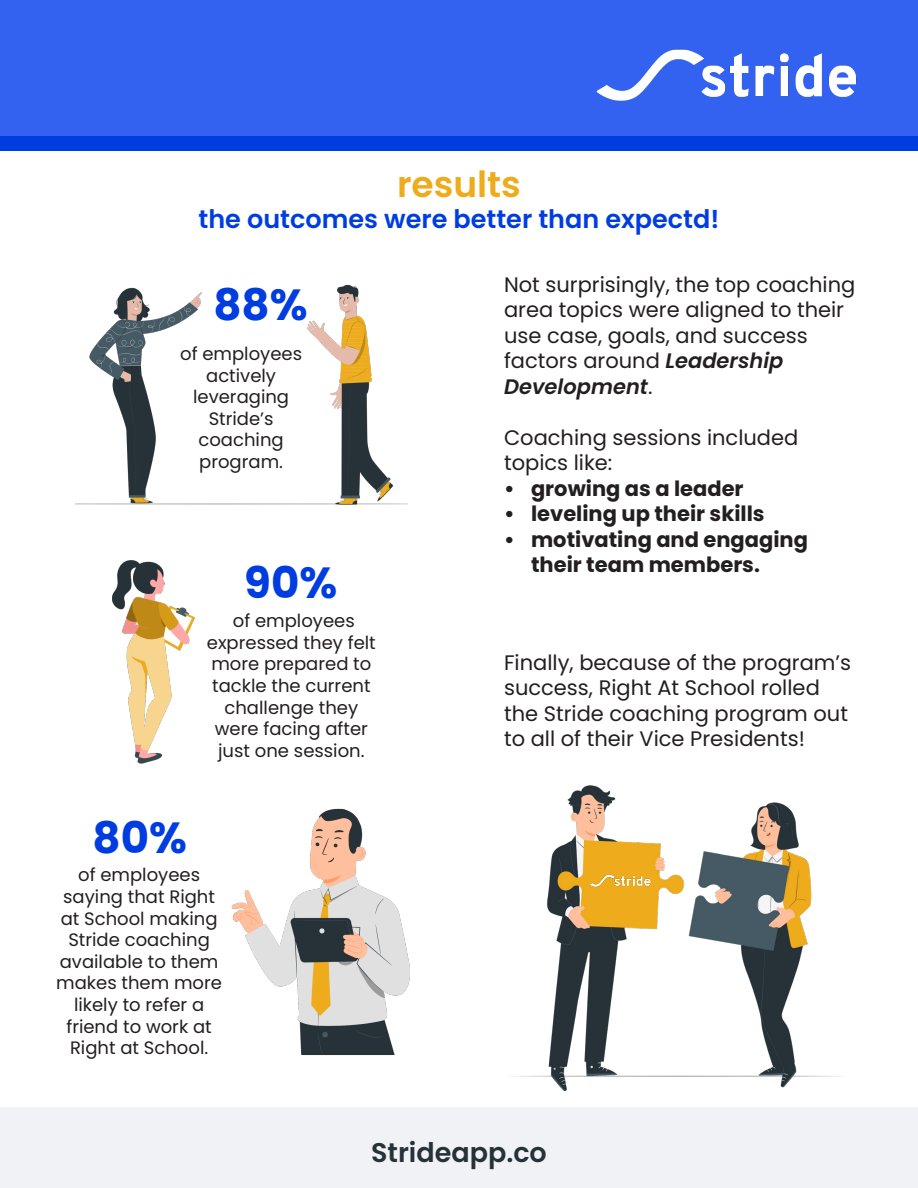
<style>
.page{position:relative;width:918px;height:1188px;background:#fff}
.page>*{position:absolute;margin:0;border:0;box-sizing:border-box;transform-origin:0 0}
.t1{font:700 43.5px "Poppins";color:#003de1}
.t2{font:600 36px "Poppins";color:#eeab1c}
.t3{font:600 27px "Poppins";color:#263238}
.t4{font:600 25.5px "Poppins";color:#003de1}
.t5{font:21px/25.5px "Poppins";color:#231f20}
.t6{font:700 21px/25.5px "Poppins";color:#231f20}
.t7{font:italic 600 21px "Poppins";color:#231f20}
.t8{font:18px/21.6px "Poppins";color:#231f20;text-align:center}
.s1{font-weight:600;font-style:italic}
.s2{font-weight:400;font-style:normal}
</style>
<div class="page">
<div style="left:0;top:0;width:918px;height:144px;background:#3362f1"></div>
<div style="left:0;top:136px;width:918px;height:15px;background:#003de1"></div>
<img style="left:596px;top:49px;width:261px;height:52px">
<div style="left:0;top:1107px;width:918px;height:81px;background:#f1f2f6"></div>
<img style="left:75px;top:285px;width:333px;height:220px">
<img style="left:112px;top:560px;width:83px;height:204px">
<img style="left:231px;top:808px;width:179px;height:248px">
<img style="left:513px;top:785px;width:328px;height:306px">
<img style="left:589px;top:873px;width:62px;height:16px">
<p class="t2" style="left:397px;top:164px;width:125px">results</p>
<p class="t4" style="left:199px;top:204px;width:522px">the outcomes were better than expectd!</p>
<p class="t1" style="left:213px;top:280px;width:96px">88%</p>
<p class="t8" style="left:180px;top:343px;width:123px">of employees</p>
<p class="t8" style="left:206px;top:365px;width:71px">actively</p>
<p class="t8" style="left:193px;top:386px;width:98px">leveraging</p>
<p class="t8" style="left:209px;top:408px;width:66px">Stride’s</p>
<p class="t8" style="left:199px;top:429px;width:87px">coaching</p>
<p class="t8" style="left:199px;top:451px;width:85px">program.</p>
<p class="t1" style="left:244px;top:557px;width:94px">90%</p>
<p class="t8" style="left:233px;top:610px;width:123px">of employees</p>
<p class="t8" style="left:207px;top:632px;width:170px">expressed they felt more prepared to tackle the current challenge they were facing after just one session.</p>
<p class="t1" style="left:93px;top:812px;width:96px">80%</p>
<p class="t8" style="left:78px;top:864px;width:123px">of employees</p>
<p class="t8" style="left:56px;top:886px;width:167px">saying that Right at School making<br>Stride coaching available to them makes them more likely to refer a friend to work at<br>Right at School.</p>
<p class="t5" style="left:504px;top:272px;width:353px">Not surprisingly, the top coaching area topics were aligned to their use case, goals, and success factors around <span class="s1">Leadership</span></p>
<p class="t7" style="left:504px;top:374px;width:150px">Development<span class="s2">.</span></p>
<p class="t5" style="left:504px;top:425px;width:296px">Coaching sessions included</p>
<p class="t5" style="left:504px;top:450px;width:110px">topics like:</p>
<p class="t6" style="left:504px;top:476px;width:241px">• growing as a leader</p>
<p class="t6" style="left:504px;top:501px;width:262px">• leveling up their skills</p>
<p class="t6" style="left:531px;top:527px;width:278px;text-indent:-27px">• motivating and engaging their team members.</p>
<p class="t5" style="left:504px;top:650px;width:349px">Finally, because of the program’s</p>
<p class="t5" style="left:504px;top:675px;width:345px">success, Right At School rolled the Stride coaching program out to all of their Vice Presidents!</p>
<p class="t3" style="left:371px;top:1137px;width:177px">Strideapp.co</p>
</div>
